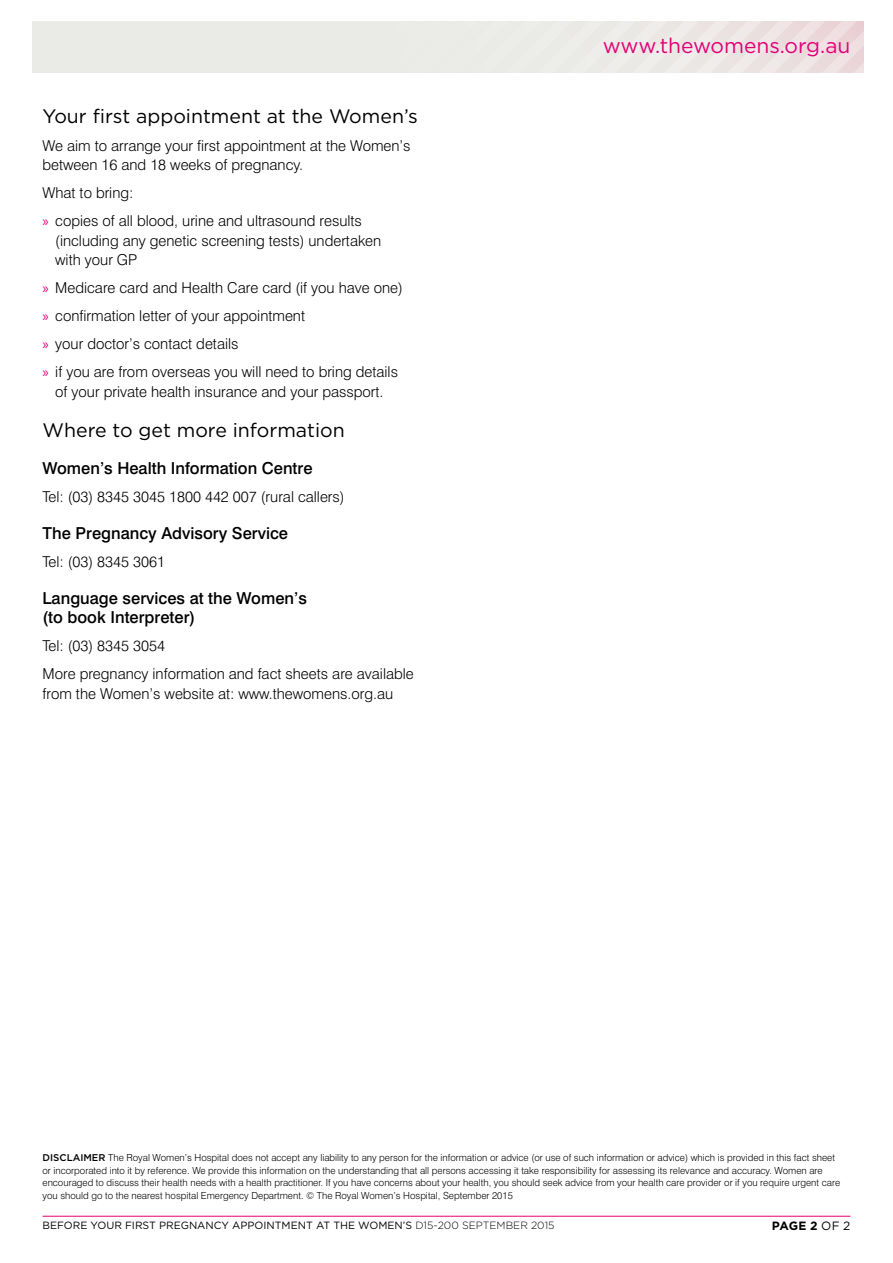
<style>
.page{position:relative;width:893px;height:1263px;background:#fff}
.page>*{position:absolute;margin:0;border:0;box-sizing:border-box;transform-origin:0 0}
.t1{font:21px "Gotham";color:#e20177}
.t2{font:19.5px "Gotham";color:#000}
.t3{font:500 16.5px/19.8px "Swiss 721 BT";color:#000}
.t4{font:300 15px/28px "Swiss 721 BT";color:#000}
.t5{font:700 12px "Gotham";color:#000}
.t6{font:10.5px "Gotham";color:#000}
.t7{font:300 9.75px/12.8px "Swiss 721 BT";color:#000}
.s1{font-family:"Myriad Pro";font-weight:400;color:#e20177}
.s2{font-family:"Gotham";font-weight:500}
.s3{font-weight:300}
.s4{font-weight:400}
</style>
<div class="page">
<hr style="left:43px;top:1216px;width:807px;height:1px;background:#e20177">
<div style="left:30px;top:21px;width:833px;height:51px;background:#eaeae6"></div>
<h2 class="t2" style="left:43px;top:105px;width:377px">Your first appointment at the Women’s</h2>
<h3 class="t4" style="left:43px;top:135px;width:370px;line-height:19.5px">We aim to arrange your first appointment at the Women’s between 16 and 18 weeks of pregnancy.</h3>
<h3 class="t4" style="left:43px;top:179px;width:321px">What to bring:<br><span class="s1">»</span> copies of all blood, urine and ultrasound results</h3>
<h3 class="t4" style="left:55px;top:230px;width:328px;line-height:19.5px">(including any genetic screening tests) undertaken with your GP</h3>
<h3 class="t4" style="left:43px;top:274px;width:362px"><span class="s1">»</span> Medicare card and Health Care card (if you have one) <span class="s1">»</span> confirmation letter of your appointment<br><span class="s1">»</span> your doctor’s contact details<br><span class="s1">»</span> if you are from overseas you will need to bring details</h3>
<h3 class="t4" style="left:55px;top:377px;width:330px">of your private health insurance and your passport.</h3>
<h2 class="t2" style="left:43px;top:419px;width:304px">Where to get more information</h2>
<h3 class="t3" style="left:43px;top:458px;width:272px">Women’s Health Information Centre</h3>
<h3 class="t4" style="left:43px;top:482px;width:304px">Tel: (03) 8345 3045 1800 442 007 (rural callers)</h3>
<h3 class="t3" style="left:43px;top:523px;width:247px">The Pregnancy Advisory Service</h3>
<h3 class="t4" style="left:43px;top:547px;width:124px">Tel: (03) 8345 3061</h3>
<h3 class="t3" style="left:43px;top:588px;width:266px">Language services at the Women’s (to book Interpreter)</h3>
<h3 class="t4" style="left:43px;top:632px;width:373px">Tel: (03) 8345 3054<br>More pregnancy information and fact sheets are available</h3>
<h3 class="t4" style="left:43px;top:679px;width:352px">from the Women’s website at: www.thewomens.org.au</h3>
<h1 class="t1" style="left:603px;top:34px;width:249px">www.thewomens.org.au</h1>
<p class="t7" style="left:43px;top:1151px;width:799px"><span class="s2">DISCLAIMER</span> The Royal Women’s Hospital does not accept any liability to any person for the information or advice (or use of such information or advice) which is provided in this fact sheet or incorporated into it by reference. We provide this information on the understanding that all persons accessing it take responsibility for assessing its relevance and accuracy. Women are encouraged to discuss their health needs with a health practitioner. If you have concerns about your health, you should seek advice from your health care provider or if you require urgent care you should go to the nearest hospital Emergency Department. © The Royal Women’s Hospital, September 2015</p>
<p class="t6" style="left:43px;top:1219px;width:513px">BEFORE YOUR FIRST PREGNANCY APPOINTMENT AT THE WOMEN’S <span class="s3">D15-200 SEPTEMBER 2015</span></p>
<p class="t5" style="left:772px;top:1218px;width:80px">PAGE 2 <span class="s4">OF 2</span></p>
</div>
